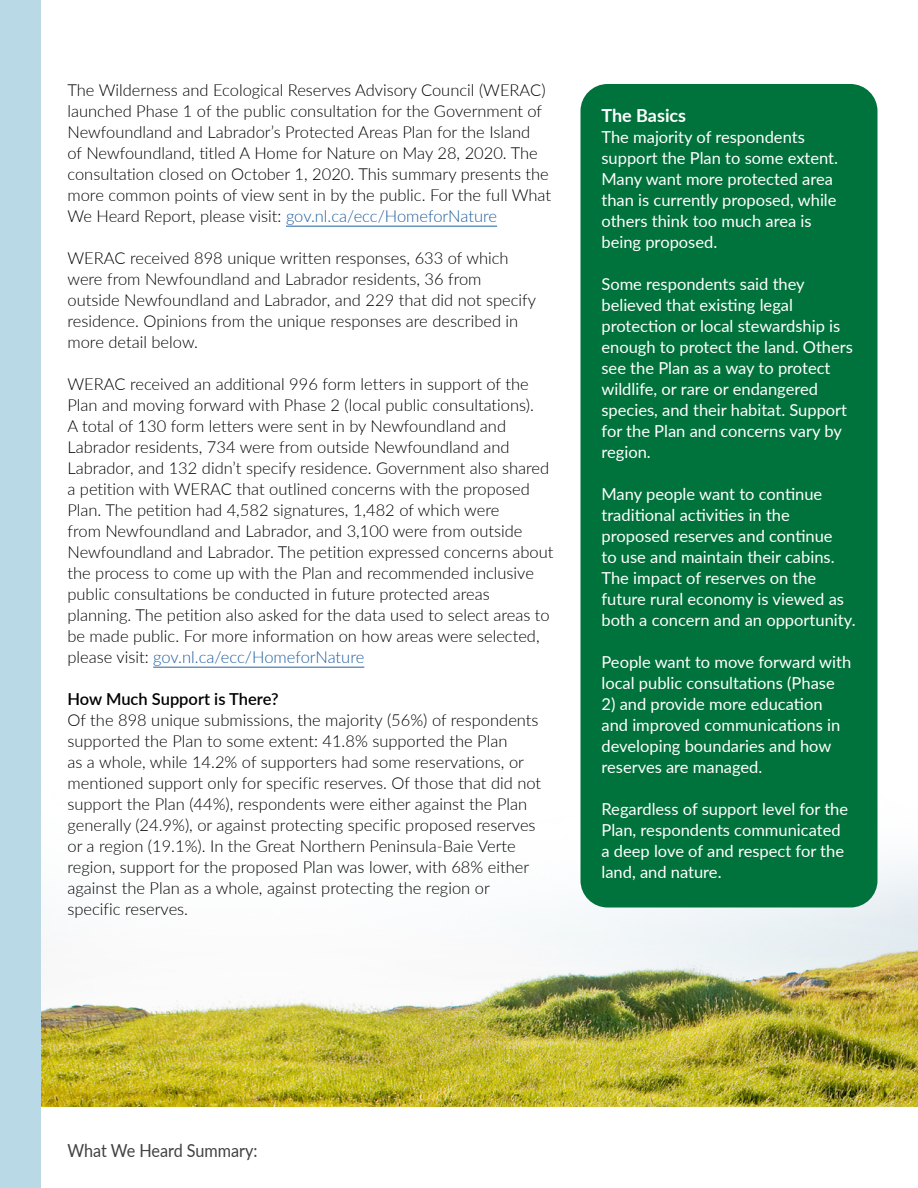
<style>
.page{position:relative;width:918px;height:1188px;background:#fff}
.page>*{position:absolute;margin:0;border:0;box-sizing:border-box;transform-origin:0 0}
.Headers{font:18px "Lato";color:#414042;scale:.9 1}
.subhead{font:700 18px "Lato";color:#fff}
.Body_copy{font:300 16.5px/21px "Lato";color:#000}
.Body_copy-2{font:16.5px/21px "Lato";color:#fff}
.subhead-2{font:600 16.5px "Lato";color:#000}
.s1{color:#215e9e}
</style>
<div class="page">
<img style="left:40px;top:587px;width:878px;height:520px">
<div style="left:580px;top:84px;width:298px;height:824px;background:#00723b;border-radius:27px"></div>
<hr style="left:286px;top:226px;width:211px;height:1px;background:#215e9e">
<hr style="left:153px;top:667px;width:211px;height:1px;background:#215e9e">
<div style="left:0;top:0;width:40px;height:1188px;background:#b9d9e7"></div>
<p class="Body_copy" style="left:68px;top:79px;width:485px">The Wilderness and Ecological Reserves Advisory Council (WERAC) launched Phase 1 of the public consultation for the Government of Newfoundland and Labrador’s Protected Areas Plan for the Island<br>of Newfoundland, titled A Home for Nature on May 28, 2020. The consultation closed on October 1, 2020. This summary presents the more common points of view sent in by the public. For the full What We Heard Report, please visit: <span class="s1">gov.nl.ca/ecc/HomeforNature</span></p>
<p class="Body_copy" style="left:68px;top:247px;width:470px">WERAC received 898 unique written responses, 633 of which were from Newfoundland and Labrador residents, 36 from outside Newfoundland and Labrador, and 229 that did not specify residence. Opinions from the unique responses are described in more detail below.</p>
<p class="Body_copy" style="left:68px;top:373px;width:487px">WERAC received an additional 996 form letters in support of the Plan and moving forward with Phase 2 (local public consultations).<br>A total of 130 form letters were sent in by Newfoundland and Labrador residents, 734 were from outside Newfoundland and Labrador, and 132 didn’t specify residence. Government also shared a petition with WERAC that outlined concerns with the proposed Plan. The petition had 4,582 signatures, 1,482 of which were<br>from Newfoundland and Labrador, and 3,100 were from outside Newfoundland and Labrador. The petition expressed concerns about the process to come up with the Plan and recommended inclusive public consultations be conducted in future protected areas planning. The petition also asked for the data used to select areas to be made public. For more information on how areas were selected, please visit: <span class="s1">gov.nl.ca/ecc/HomeforNature</span></p>
<p class="subhead-2" style="left:68px;top:687px;width:213px">How Much Support is There?</p>
<p class="Body_copy" style="left:68px;top:709px;width:475px">Of the 898 unique submissions, the majority (56%) of respondents supported the Plan to some extent: 41.8% supported the Plan<br>as a whole, while 14.2% of supporters had some reservations, or mentioned support only for specific reserves. Of those that did not support the Plan (44%), respondents were either against the Plan generally (24.9%), or against protecting specific proposed reserves or a region (19.1%). In the Great Northern Peninsula-Baie Verte region, support for the proposed Plan was lower, with 68% either against the Plan as a whole, against protecting the region or specific reserves.</p>
<p class="subhead" style="left:602px;top:102px;width:86px">The Basics</p>
<p class="Body_copy-2" style="left:602px;top:126px;width:238px">The majority of respondents support the Plan to some extent.<br>Many want more protected area than is currently proposed, while others think too much area is being proposed.</p>
<p class="Body_copy-2" style="left:602px;top:273px;width:253px">Some respondents said they believed that existing legal protection or local stewardship is enough to protect the land. Others see the Plan as a way to protect wildlife, or rare or endangered species, and their habitat. Support for the Plan and concerns vary by region.</p>
<p class="Body_copy-2" style="left:602px;top:483px;width:256px">Many people want to continue traditional activities in the proposed reserves and continue<br>to use and maintain their cabins.<br>The impact of reserves on the future rural economy is viewed as both a concern and an opportunity.</p>
<p class="Body_copy-2" style="left:602px;top:651px;width:251px">People want to move forward with local public consultations (Phase</p>
<p class="Body_copy-2" style="left:602px;top:693px;width:240px">2) and provide more education and improved communications in developing boundaries and how reserves are managed.</p>
<p class="Body_copy-2" style="left:602px;top:798px;width:248px">Regardless of support level for the<br>Plan, respondents communicated a deep love of and respect for the land, and nature.</p>
<p class="Headers" style="left:68px;top:1137px;width:213px">What We Heard Summary:</p>
</div>
